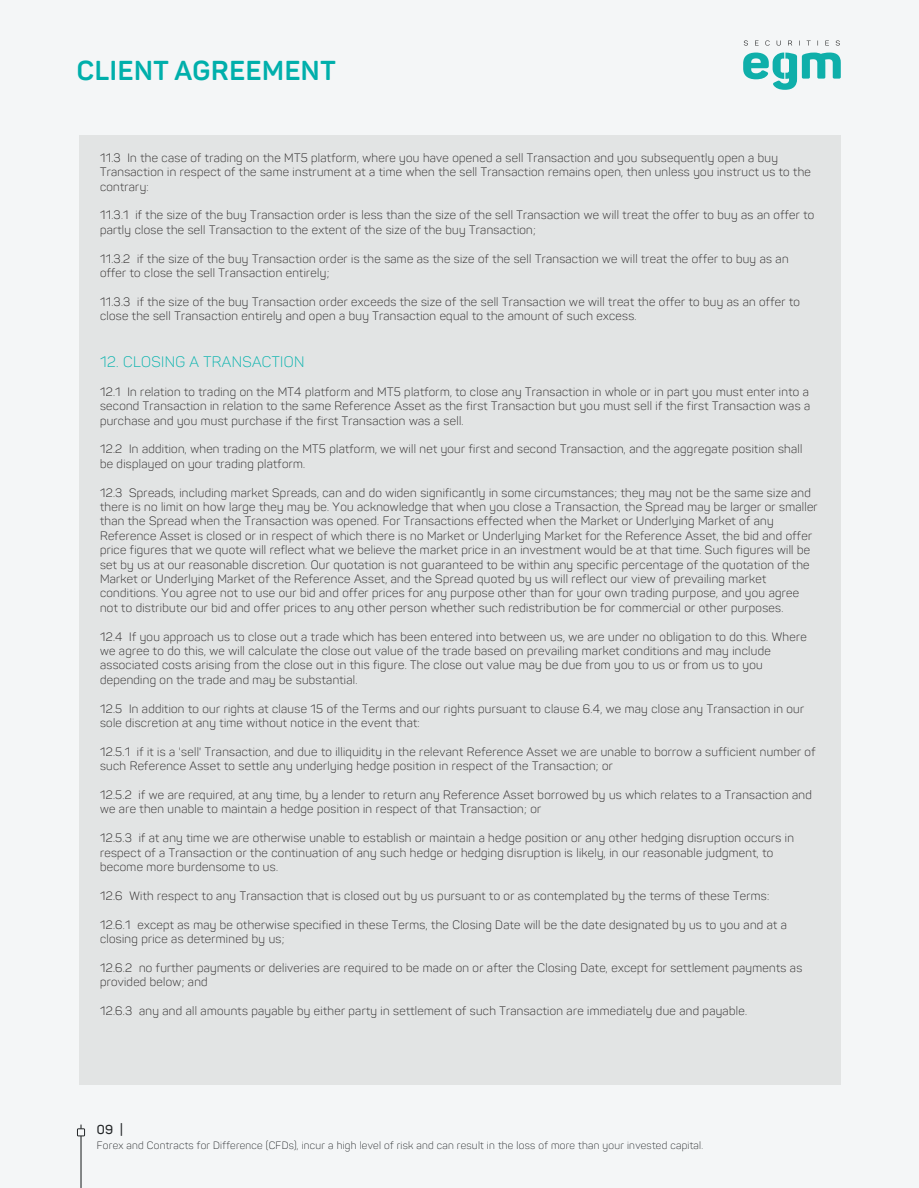
<style>
.page{position:relative;width:919px;height:1188px;background:#fff}
.page>*{position:absolute;margin:0;border:0;box-sizing:border-box;transform-origin:0 0}
.t1{font:700 27px "Panton";letter-spacing:.025em;color:#00afab}
.t2{font:300 15px "Panton";letter-spacing:.025em;color:#00b1ac}
.t3{font:600 12.75px "Panton";color:#242729}
.t4{font:300 12px/14.4px "Panton";letter-spacing:.025em;color:#211e1e}
.t5{font:300 10.5px "Panton";letter-spacing:.025em;color:#242729}
</style>
<div class="page">
<div style="left:0;top:0;width:918px;height:1188px;background:#f4f6f7"></div>
<div style="left:79px;top:136px;width:761px;height:949px;background:#e2e4e4"></div>
<svg style="left:77px;top:1125px;width:8px;height:63px"></svg>
<svg style="left:743px;top:53px;width:97px;height:37px"></svg>
<svg style="left:743px;top:40px;width:4px;height:6px"></svg>
<svg style="left:765px;top:40px;width:4px;height:6px"></svg>
<svg style="left:776px;top:41px;width:4px;height:5px"></svg>
<svg style="left:788px;top:41px;width:4px;height:5px"></svg>
<svg style="left:835px;top:40px;width:4px;height:6px"></svg>
<h1 class="t1" style="left:77px;top:54px;width:260px">CLIENT AGREEMENT</h1>
<p class="t4" style="left:100px;top:150px;width:712px">11.3 In the case of trading on the MT5 platform, where you have opened a sell Transaction and you subsequently open a buy<br>Transaction in respect of the same instrument at a time when the sell Transaction remains open, then unless you instruct us to the contrary:</p>
<p class="t4" style="left:100px;top:208px;width:715px">11.3.1 if the size of the buy Transaction order is less than the size of the sell Transaction we will treat the offer to buy as an offer to partly close the sell Transaction to the extent of the size of the buy Transaction;</p>
<p class="t4" style="left:100px;top:251px;width:690px">11.3.2 if the size of the buy Transaction order is the same as the size of the sell Transaction we will treat the offer to buy as an offer to close the sell Transaction entirely;</p>
<p class="t4" style="left:100px;top:294px;width:701px">11.3.3 if the size of the buy Transaction order exceeds the size of the sell Transaction we will treat the offer to buy as an offer to close the sell Transaction entirely and open a buy Transaction equal to the amount of such excess.</p>
<p class="t2" style="left:100px;top:353px;width:206px">12. CLOSING A TRANSACTION</p>
<p class="t4" style="left:100px;top:384px;width:711px;text-align:justify">12.1 In relation to trading on the MT4 platform and MT5 platform, to close any Transaction in whole or in part you must enter into a second Transaction in relation to the same Reference Asset as the first Transaction but you must sell if the first Transaction was a purchase and you must purchase if the first Transaction was a sell.</p>
<p class="t4" style="left:100px;top:442px;width:703px">12.2 In addition, when trading on the MT5 platform, we will net your first and second Transaction, and the aggregate position shall be displayed on your trading platform.</p>
<p class="t4" style="left:100px;top:485px;width:719px">12.3 Spreads, including market Spreads, can and do widen significantly in some circumstances; they may not be the same size and there is no limit on how large they may be. You acknowledge that when you close a Transaction, the Spread may be larger or smaller than the Spread when the Transaction was opened. For Transactions effected when the Market or Underlying Market of any Reference Asset is closed or in respect of which there is no Market or Underlying Market for the Reference Asset, the bid and offer price figures that we quote will reflect what we believe the market price in an investment would be at that time. Such figures will be set by us at our reasonable discretion. Our quotation is not guaranteed to be within any specific percentage of the quotation of the Market or Underlying Market of the Reference Asset, and the Spread quoted by us will reflect our view of prevailing market conditions. You agree not to use our bid and offer prices for any purpose other than for your own trading purpose, and you agree not to distribute our bid and offer prices to any other person whether such redistribution be for commercial or other purposes.</p>
<p class="t4" style="left:100px;top:629px;width:708px">12.4 If you approach us to close out a trade which has been entered into between us, we are under no obligation to do this. Where we agree to do this, we will calculate the close out value of the trade based on prevailing market conditions and may include associated costs arising from the close out in this figure. The close out value may be due from you to us or from us to you depending on the trade and may be substantial.</p>
<p class="t4" style="left:100px;top:701px;width:705px">12.5 In addition to our rights at clause 15 of the Terms and our rights pursuant to clause 6.4, we may close any Transaction in our sole discretion at any time without notice in the event that:</p>
<p class="t4" style="left:100px;top:744px;width:716px">12.5.1 if it is a 'sell' Transaction, and due to illiquidity in the relevant Reference Asset we are unable to borrow a sufficient number of such Reference Asset to settle any underlying hedge position in respect of the Transaction; or</p>
<p class="t4" style="left:100px;top:787px;width:713px">12.5.2 if we are required, at any time, by a lender to return any Reference Asset borrowed by us which relates to a Transaction and we are then unable to maintain a hedge position in respect of that Transaction; or</p>
<p class="t4" style="left:100px;top:831px;width:695px">12.5.3 if at any time we are otherwise unable to establish or maintain a hedge position or any other hedging disruption occurs in respect of a Transaction or the continuation of any such hedge or hedging disruption is likely, in our reasonable judgment, to become more burdensome to us.</p>
<p class="t4" style="left:100px;top:888px;width:670px">12.6 With respect to any Transaction that is closed out by us pursuant to or as contemplated by the terms of these Terms:</p>
<p class="t4" style="left:100px;top:917px;width:688px">12.6.1 except as may be otherwise specified in these Terms, the Closing Date will be the date designated by us to you and at a closing price as determined by us;</p>
<p class="t4" style="left:100px;top:960px;width:703px">12.6.2 no further payments or deliveries are required to be made on or after the Closing Date, except for settlement payments as provided below; and</p>
<p class="t4" style="left:100px;top:1003px;width:648px">12.6.3 any and all amounts payable by either party in settlement of such Transaction are immediately due and payable.</p>
<p class="t3" style="left:97px;top:1122px;width:27px">09 |</p>
<p class="t5" style="left:97px;top:1139px;width:607px">Forex and Contracts for Difference (CFDs), incur a high level of risk and can result in the loss of more than your invested capital.</p>
</div>
